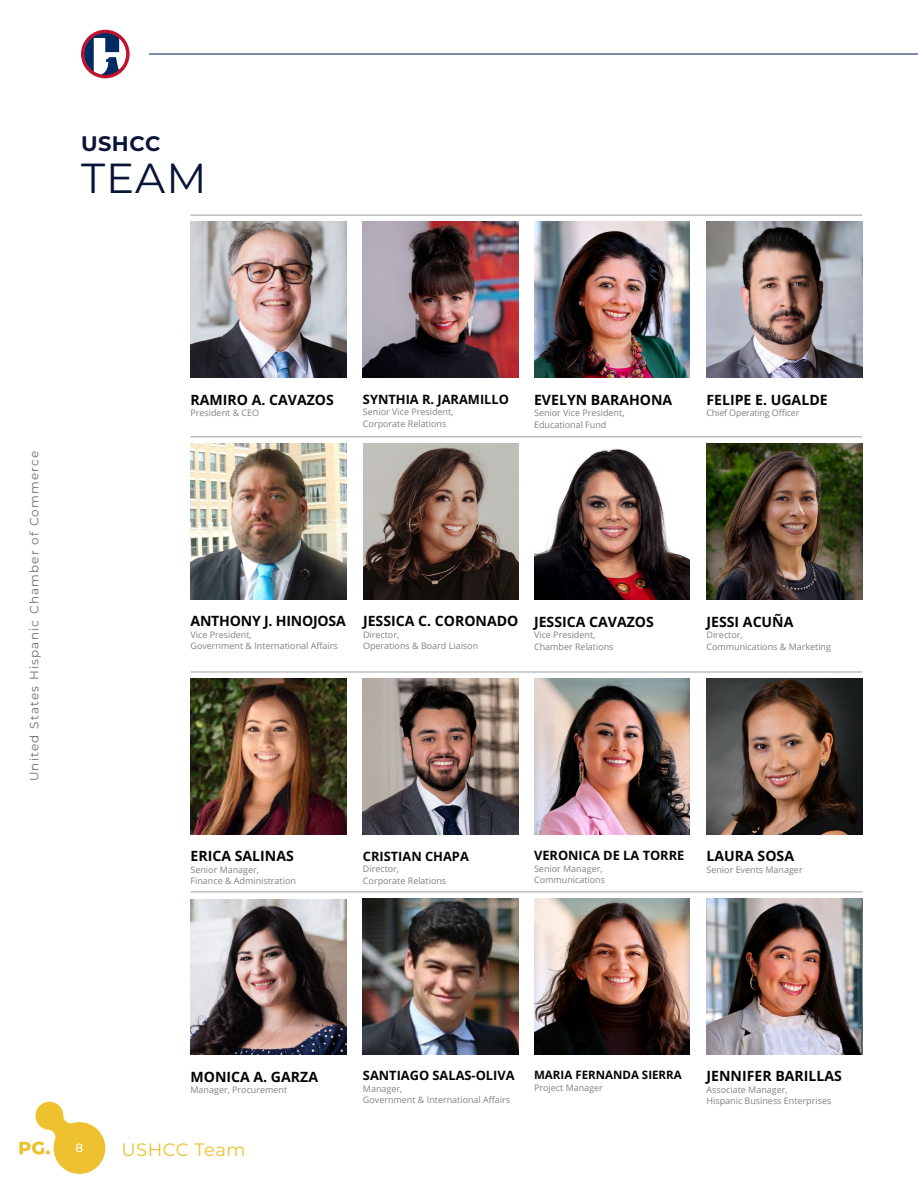
<style>
.page{position:relative;width:918px;height:1188px;background:#fff}
.page>*{position:absolute;margin:0;border:0;box-sizing:border-box;transform-origin:0 0}
.t1{font:42px "Montserrat";color:#081539}
.t2{font:700 21px "Montserrat";letter-spacing:.025em;color:#081539}
.t3{font:18px "Montserrat";letter-spacing:.025em;color:#edc22e}
.t4{font:700 14.1px "Open Sans";color:#040503}
.t5{font:700 12.75px "Open Sans";color:#040503}
.t6{font:12px "Montserrat";letter-spacing:.1em;color:#6c6d70}
.t7{font:500 12px "Montserrat";color:#fff}
.t8{font:700 11.55px "Open Sans";color:#040503}
.t9{font:9px/11.6px "Open Sans";color:#808285}
.t10{font:9px "Open Sans";letter-spacing:-.02em;color:#808285}
</style>
<div class="page">
<svg style="left:81px;top:30px;width:49px;height:48px"></svg>
<hr style="left:149px;top:53px;width:769px;height:2px;background:#1c3160">
<svg style="left:19px;top:1102px;width:86px;height:72px"></svg>
<img style="left:191px;top:444px;width:155px;height:155px">
<img style="left:363px;top:444px;width:156px;height:155px">
<hr style="left:191px;top:436px;width:671px;height:1px;background:#b2b3b7">
<img style="left:707px;top:899px;width:155px;height:155px">
<img style="left:363px;top:899px;width:156px;height:155px">
<img style="left:191px;top:222px;width:155px;height:156px">
<hr style="left:191px;top:215px;width:671px;height:1px;background:#b2b3b7">
<img style="left:534px;top:899px;width:156px;height:155px">
<hr style="left:190px;top:891px;width:672px;height:1px;background:#b2b3b7">
<img style="left:190px;top:899px;width:156px;height:156px">
<img style="left:534px;top:222px;width:156px;height:156px">
<img style="left:707px;top:222px;width:155px;height:156px">
<img style="left:534px;top:679px;width:156px;height:155px">
<img style="left:363px;top:679px;width:156px;height:155px">
<hr style="left:190px;top:671px;width:672px;height:2px;background:#b2b3b7">
<img style="left:363px;top:222px;width:156px;height:156px">
<img style="left:191px;top:679px;width:155px;height:155px">
<img style="left:707px;top:444px;width:155px;height:155px">
<img style="left:534px;top:448px;width:156px;height:151px">
<img style="left:707px;top:679px;width:155px;height:155px">
<p class="t2" style="left:81px;top:128px;width:81px">USHCC</p>
<p class="t1" style="left:81px;top:149px;width:127px">TEAM</p>
<h3 class="t6" style="left:26px;top:781px;width:332px;rotate:-90deg">United States Hispanic Chamber of Commerce</h3>
<p class="t4" style="left:191px;top:389px;width:145px">RAMIRO A. CAVAZOS</p>
<p class="t9" style="left:191px;top:407px;width:70px">President &amp; CEO</p>
<p class="t5" style="left:363px;top:390px;width:148px">SYNTHIA R. JARAMILLO</p>
<p class="t9" style="left:363px;top:406px;width:92px">Senior Vice President,<br>Corporate Relations</p>
<p class="t4" style="left:534px;top:389px;width:140px">EVELYN BARAHONA</p>
<p class="t9" style="left:534px;top:407px;width:92px">Senior Vice President,<br>Educational Fund</p>
<p class="t4" style="left:707px;top:389px;width:123px">FELIPE E. UGALDE</p>
<p class="t10" style="left:707px;top:407px;width:94px">Chief Operating Officer</p>
<p class="t4" style="left:191px;top:611px;width:157px">ANTHONY J. HINOJOSA</p>
<p class="t9" style="left:191px;top:628px;width:149px">Vice President,<br>Government &amp; International Affairs</p>
<p class="t4" style="left:363px;top:611px;width:157px">JESSICA C. CORONADO</p>
<p class="t9" style="left:363px;top:628px;width:117px">Director,<br>Operations &amp; Board Liaison</p>
<p class="t4" style="left:534px;top:612px;width:121px">JESSICA CAVAZOS</p>
<p class="t9" style="left:534px;top:629px;width:63px">Vice President,</p>
<p class="t9" style="left:534px;top:641px;width:81px">Chamber Relations</p>
<p class="t4" style="left:707px;top:612px;width:89px">JESSI ACUÑA</p>
<p class="t9" style="left:707px;top:629px;width:126px">Director,<br>Communications &amp; Marketing</p>
<p class="t4" style="left:191px;top:846px;width:105px">ERICA SALINAS</p>
<p class="t9" style="left:191px;top:864px;width:107px">Senior Manager,<br>Finance &amp; Administration</p>
<p class="t5" style="left:363px;top:847px;width:107px">CRISTIAN CHAPA</p>
<p class="t9" style="left:363px;top:863px;width:85px">Director,<br>Corporate Relations</p>
<p class="t5" style="left:534px;top:847px;width:152px">VERONICA DE LA TORRE</p>
<p class="t9" style="left:534px;top:863px;width:72px">Senior Manager,<br>Communications</p>
<p class="t4" style="left:707px;top:846px;width:89px">LAURA SOSA</p>
<p class="t9" style="left:707px;top:864px;width:98px">Senior Events Manager</p>
<h3 class="t7" style="left:76px;top:1139px;width:9px">8</h3>
<p class="t4" style="left:190px;top:1067px;width:129px">MONICA A. GARZA</p>
<p class="t9" style="left:190px;top:1084px;width:98px">Manager, Procurement</p>
<p class="t3" style="left:122px;top:1137px;width:126px">USHCC Team</p>
<p class="t5" style="left:363px;top:1067px;width:153px">SANTIAGO SALAS-OLIVA</p>
<p class="t9" style="left:363px;top:1082px;width:149px">Manager,<br>Government &amp; International Affairs</p>
<p class="t8" style="left:534px;top:1067px;width:149px">MARIA FERNANDA SIERRA</p>
<p class="t9" style="left:534px;top:1081px;width:70px">Project Manager</p>
<p class="t4" style="left:707px;top:1066px;width:137px">JENNIFER BARILLAS</p>
<p class="t9" style="left:707px;top:1083px;width:126px">Associate Manager,<br>Hispanic Business Enterprises</p>
</div>
